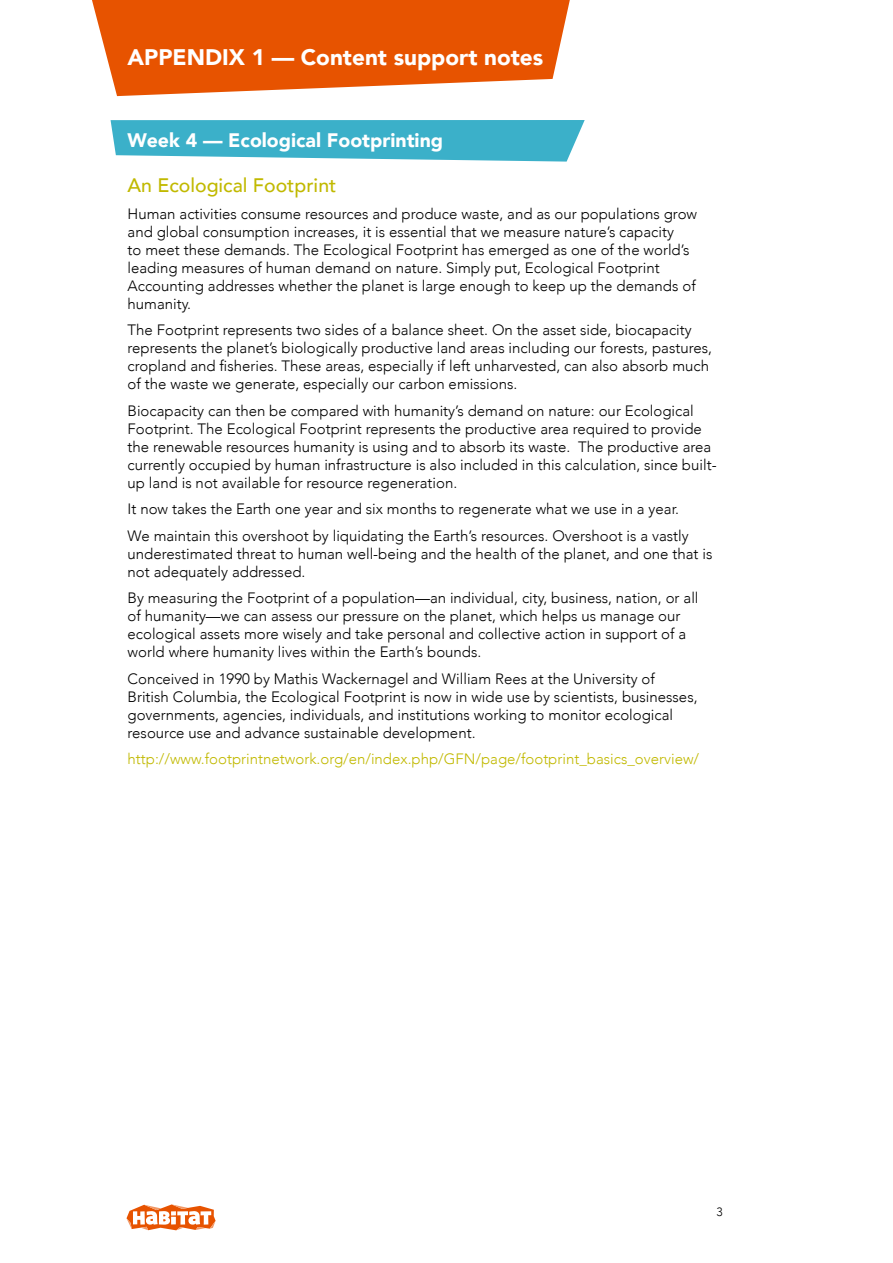
<style>
.page{position:relative;width:893px;height:1263px;background:#fff}
.page>*{position:absolute;margin:0;border:0;box-sizing:border-box;transform-origin:0 0}
.t1{font:900 22.5px "Avenir";color:#fff}
.t2{font:900 19.5px "Avenir";color:#fff}
.t3{font:500 19.5px "Avenir";color:#c1b900}
.t4{font:300 15px/18px "Avenir";color:#000}
.t5{font:300 15px "Avenir";color:#c1b900}
.t6{font:300 12px "Avenir";color:#000}
</style>
<div class="page">
<svg style="left:126px;top:1204px;width:90px;height:26px"></svg>
<svg style="left:111px;top:120px;width:474px;height:42px;background:#50b8ce"></svg>
<svg style="left:92px;top:0;width:478px;height:96px;background:#ea6920"></svg>
<h1 class="t1" style="left:128px;top:38px;width:417px">APPENDIX 1 — Content support notes</h1>
<h2 class="t2" style="left:128px;top:124px;width:317px">Week 4 — Ecological Footprinting</h2>
<h2 class="t3" style="left:128px;top:168px;width:210px">An Ecological Footprint</h2>
<p class="t4" style="left:128px;top:204px;width:571px">Human activities consume resources and produce waste, and as our populations grow and global consumption increases, it is essential that we measure nature’s capacity<br>to meet these demands. The Ecological Footprint has emerged as one of the world’s leading measures of human demand on nature. Simply put, Ecological Footprint Accounting addresses whether the planet is large enough to keep up the demands of humanity.</p>
<p class="t4" style="left:128px;top:321px;width:586px">The Footprint represents two sides of a balance sheet. On the asset side, biocapacity represents the planet’s biologically productive land areas including our forests, pastures, cropland and fisheries. These areas, especially if left unharvested, can also absorb much of the waste we generate, especially our carbon emissions.</p>
<p class="t4" style="left:128px;top:401px;width:591px">Biocapacity can then be compared with humanity’s demand on nature: our Ecological Footprint. The Ecological Footprint represents the productive area required to provide the renewable resources humanity is using and to absorb its waste. The productive area currently occupied by human infrastructure is also included in this calculation, since built&shy;up land is not available for resource regeneration.</p>
<p class="t4" style="left:128px;top:496px;width:563px;line-height:26.5px">It now takes the Earth one year and six months to regenerate what we use in a year.<br>We maintain this overshoot by liquidating the Earth’s resources. Overshoot is a vastly</p>
<p class="t4" style="left:128px;top:544px;width:586px">underestimated threat to human well-being and the health of the planet, and one that is not adequately addressed.</p>
<p class="t4" style="left:128px;top:589px;width:572px">By measuring the Footprint of a population—an individual, city, business, nation, or all of humanity—we can assess our pressure on the planet, which helps us manage our ecological assets more wisely and take personal and collective action in support of a world where humanity lives within the Earth’s bounds.</p>
<p class="t4" style="left:128px;top:669px;width:571px">Conceived in 1990 by Mathis Wackernagel and William Rees at the University of British Columbia, the Ecological Footprint is now in wide use by scientists, businesses, governments, agencies, individuals, and institutions working to monitor ecological resource use and advance sustainable development.</p>
<p class="t5" style="left:128px;top:750px;width:573px">http://www.footprintnetwork.org/en/index.php/GFN/page/footprint_basics_overview/</p>
<p class="t6" style="left:717px;top:1205px;width:8px">3</p>
</div>
